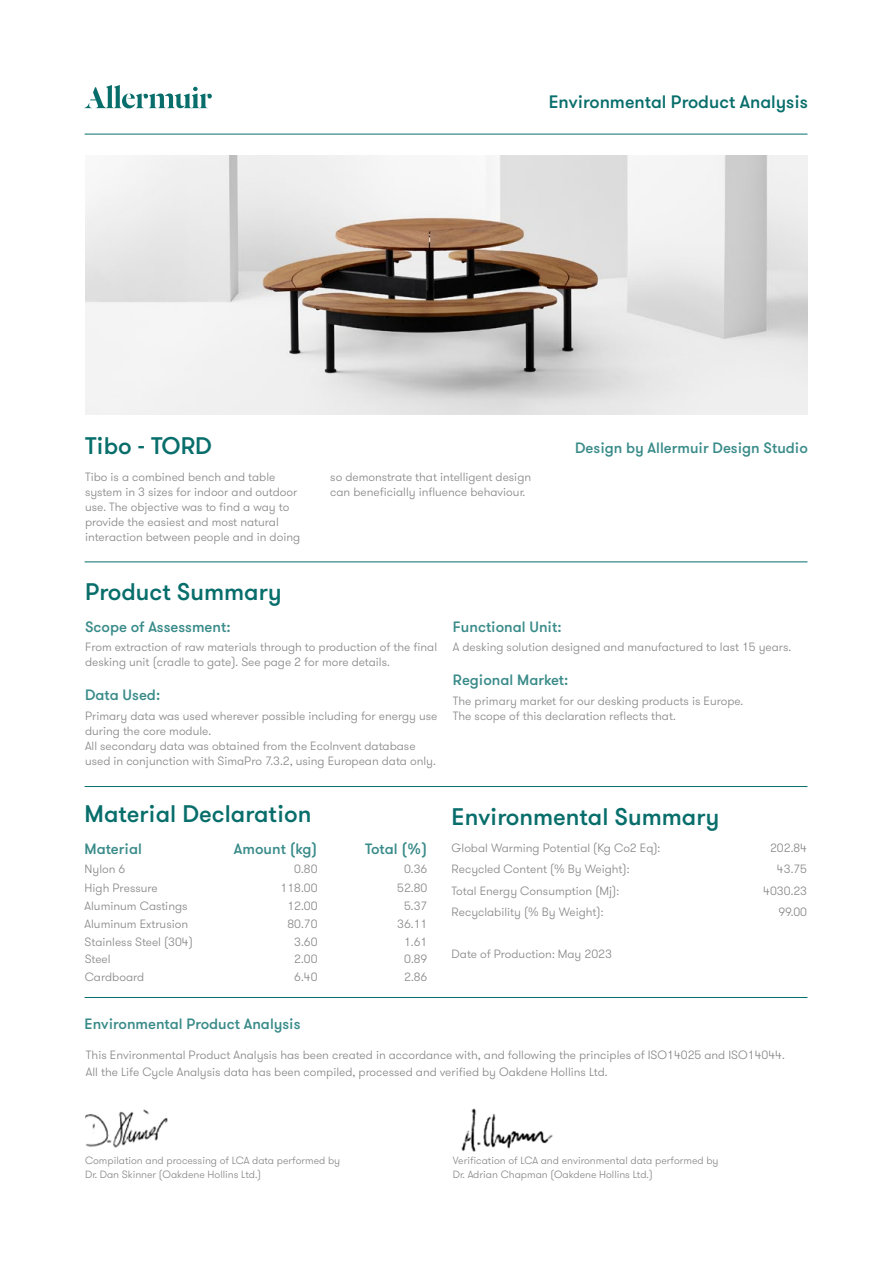
<style>
.page{position:relative;width:893px;height:1263px;background:#fff}
.page>*{position:absolute;margin:0;border:0;box-sizing:border-box;transform-origin:0 0}
.t1{font:500 24px "GT Walsheim";color:#086e6b}
.t2{font:500 18px "GT Walsheim";color:#086e6b}
.t3{font:500 15px "GT Walsheim";color:#398b89}
.t4{font:300 12px/15px "GT Walsheim";color:#878787}
.t5{font:300 10.5px/13.5px "GT Walsheim";color:#878787}
</style>
<div class="page">
<img style="left:85px;top:1109px;width:83px;height:39px">
<img style="left:461px;top:1108px;width:92px;height:44px">
<svg style="left:84px;top:85px;width:128px;height:23px"></svg>
<hr style="left:85px;top:134px;width:722px;height:1px;background:#086e6b">
<hr style="left:85px;top:562px;width:722px;height:1px;background:#086e6b">
<hr style="left:85px;top:786px;width:722px;height:1px;background:#086e6b">
<hr style="left:85px;top:997px;width:722px;height:1px;background:#086e6b">
<img style="left:85px;top:156px;width:723px;height:259px">
<h2 class="t2" style="left:549px;top:91px;width:261px">Environmental Product Analysis</h2>
<h1 class="t1" style="left:85px;top:430px;width:129px">Tibo - TORD</h1>
<p class="t4" style="left:85px;top:470px;width:217px">Tibo is a combined bench and table system in 3 sizes for indoor and outdoor use. The objective was to find a way to provide the easiest and most natural interaction between people and in doing</p>
<p class="t4" style="left:330px;top:470px;width:202px">so demonstrate that intelligent design can beneficially influence behaviour.</p>
<p class="t3" style="left:575px;top:439px;width:234px">Design by Allermuir Design Studio</p>
<h1 class="t1" style="left:85px;top:576px;width:198px">Product Summary</h1>
<p class="t3" style="left:85px;top:617px;width:147px">Scope of Assessment:</p>
<p class="t4" style="left:85px;top:640px;width:354px">From extraction of raw materials through to production of the final desking unit (cradle to gate). See page 2 for more details.</p>
<p class="t3" style="left:85px;top:686px;width:77px">Data Used:</p>
<p class="t4" style="left:85px;top:708px;width:354px">Primary data was used wherever possible including for energy use during the core module.<br>All secondary data was obtained from the Ecolnvent database used in conjunction with SimaPro 7.3.2, using European data only.</p>
<h1 class="t1" style="left:85px;top:798px;width:228px">Material Declaration</h1>
<p class="t3" style="left:85px;top:839px;width:59px">Material</p>
<p class="t3" style="left:234px;top:839px;width:85px">Amount (kg)</p>
<p class="t3" style="left:365px;top:839px;width:64px">Total (%)</p>
<p class="t4" style="left:85px;top:862px;width:42px">Nylon 6</p>
<p class="t4" style="left:294px;top:862px;width:25px">0.80</p>
<p class="t4" style="left:404px;top:862px;width:25px">0.36</p>
<p class="t4" style="left:85px;top:880px;width:75px">High Pressure</p>
<p class="t4" style="left:281px;top:880px;width:38px">118.00</p>
<p class="t4" style="left:397px;top:880px;width:32px">52.80</p>
<p class="t4" style="left:85px;top:898px;width:104px">Aluminum Castings</p>
<p class="t4" style="left:287px;top:898px;width:32px">12.00</p>
<p class="t4" style="left:404px;top:898px;width:25px">5.37</p>
<p class="t4" style="left:85px;top:916px;width:105px">Aluminum Extrusion</p>
<p class="t4" style="left:287px;top:916px;width:32px">80.70</p>
<p class="t4" style="left:397px;top:916px;width:32px">36.11</p>
<p class="t4" style="left:85px;top:934px;width:110px">Stainless Steel (304)</p>
<p class="t4" style="left:294px;top:934px;width:25px">3.60</p>
<p class="t4" style="left:404px;top:934px;width:25px">1.61</p>
<p class="t4" style="left:85px;top:952px;width:27px">Steel</p>
<p class="t4" style="left:294px;top:952px;width:25px">2.00</p>
<p class="t4" style="left:404px;top:952px;width:25px">0.89</p>
<p class="t4" style="left:85px;top:970px;width:61px">Cardboard</p>
<p class="t4" style="left:294px;top:970px;width:25px">6.40</p>
<p class="t4" style="left:404px;top:970px;width:25px">2.86</p>
<p class="t3" style="left:453px;top:617px;width:110px">Functional Unit:</p>
<p class="t4" style="left:453px;top:640px;width:340px">A desking solution designed and manufactured to last 15 years.</p>
<p class="t3" style="left:453px;top:671px;width:117px">Regional Market:</p>
<p class="t4" style="left:453px;top:693px;width:292px">The primary market for our desking products is Europe.<br>The scope of this declaration reflects that.</p>
<h1 class="t1" style="left:452px;top:801px;width:269px">Environmental Summary</h1>
<p class="t4" style="left:452px;top:840px;width:210px">Global Warming Potential (Kg Co2 Eq):</p>
<p class="t4" style="left:770px;top:840px;width:38px">202.84</p>
<p class="t4" style="left:452px;top:862px;width:179px">Recycled Content (% By Weight):</p>
<p class="t4" style="left:777px;top:862px;width:32px">43.75</p>
<p class="t4" style="left:452px;top:883px;width:169px">Total Energy Consumption (Mj):</p>
<p class="t4" style="left:763px;top:883px;width:45px">4030.23</p>
<p class="t4" style="left:452px;top:904px;width:153px">Recyclability (% By Weight):</p>
<p class="t4" style="left:778px;top:904px;width:30px">99.00</p>
<p class="t4" style="left:452px;top:947px;width:162px">Date of Production: May 2023</p>
<p class="t3" style="left:85px;top:1015px;width:217px">Environmental Product Analysis</p>
<p class="t4" style="left:86px;top:1046px;width:700px;line-height:17.1px">This Environmental Product Analysis has been created in accordance with, and following the principles of ISO14025 and ISO14044.<br>All the Life Cycle Analysis data has been compiled, processed and verified by Oakdene Hollins Ltd.</p>
<p class="t5" style="left:85px;top:1154px;width:257px">Compilation and processing of LCA data performed by<br>Dr. Dan Skinner (Oakdene Hollins Ltd.)</p>
<p class="t5" style="left:453px;top:1154px;width:267px">Verification of LCA and environmental data performed by<br>Dr. Adrian Chapman (Oakdene Hollins Ltd.)</p>
</div>
